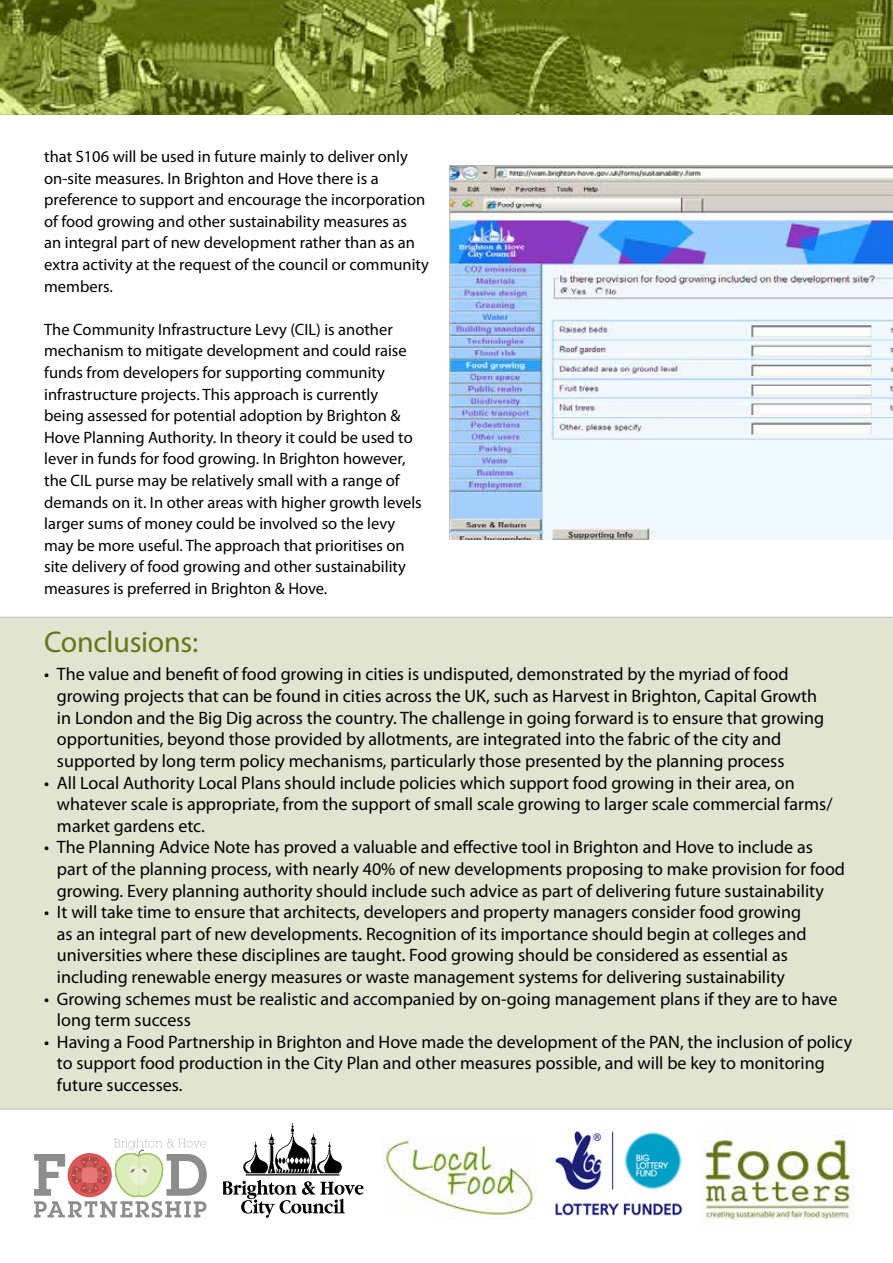
<style>
.page{position:relative;width:893px;height:1263px;background:#fff}
.page>*{position:absolute;margin:0;border:0;box-sizing:border-box;transform-origin:0 0}
.t1{font:30px "Myriad Pro";letter-spacing:-.01em;color:#677718}
.t2{font:18px/21.6px "Myriad Pro";color:#000}
.t3{font:16.5px/21.6px "Myriad Pro";color:#000}
</style>
<div class="page">
<img style="left:449px;top:166px;width:444px;height:373px">
<svg style="left:34px;top:1139px;width:173px;height:79px"></svg>
<svg style="left:224px;top:1123px;width:139px;height:95px"></svg>
<img style="left:555px;top:1131px;width:128px;height:85px">
<img style="left:382px;top:1135px;width:155px;height:83px">
<img style="left:701px;top:1134px;width:154px;height:86px">
<img style="left:0;top:0;width:893px;height:115px">
<div style="left:0;top:617px;width:893px;height:493px;background:#e1e4d1"></div>
<p class="t3" style="left:44px;top:145px;width:386px">that S106 will be used in future mainly to deliver only on-site measures. In Brighton and Hove there is a preference to support and encourage the incorporation of food growing and other sustainability measures as<br>an integral part of new development rather than as an extra activity at the request of the council or community members.</p>
<p class="t3" style="left:44px;top:318px;width:379px">The Community Infrastructure Levy (CIL) is another mechanism to mitigate development and could raise funds from developers for supporting community infrastructure projects. This approach is currently being assessed for potential adoption by Brighton &amp; Hove Planning Authority. In theory it could be used to lever in funds for food growing. In Brighton however, the CIL purse may be relatively small with a range of demands on it. In other areas with higher growth levels larger sums of money could be involved so the levy may be more useful. The approach that prioritises on site delivery of food growing and other sustainability measures is preferred in Brighton &amp; Hove.</p>
<h1 class="t1" style="left:44px;top:623px;width:156px">Conclusions:</h1>
<p class="t2" style="left:57px;top:663px;width:769px;text-indent:-13px">• The value and benefit of food growing in cities is undisputed, demonstrated by the myriad of food growing projects that can be found in cities across the UK, such as Harvest in Brighton, Capital Growth in London and the Big Dig across the country. The challenge in going forward is to ensure that growing opportunities, beyond those provided by allotments, are integrated into the fabric of the city and supported by long term policy mechanisms, particularly those presented by the planning process</p>
<p class="t2" style="left:57px;top:771px;width:777px;text-indent:-13px">• All Local Authority Local Plans should include policies which support food growing in their area, on whatever scale is appropriate, from the support of small scale growing to larger scale commercial farms/ market gardens etc.</p>
<p class="t2" style="left:57px;top:836px;width:790px;text-indent:-13px">• The Planning Advice Note has proved a valuable and effective tool in Brighton and Hove to include as part of the planning process, with nearly 40% of new developments proposing to make provision for food growing. Every planning authority should include such advice as part of delivering future sustainability</p>
<p class="t2" style="left:57px;top:901px;width:751px;text-indent:-13px">• It will take time to ensure that architects, developers and property managers consider food growing as an integral part of new developments. Recognition of its importance should begin at colleges and universities where these disciplines are taught. Food growing should be considered as essential as including renewable energy measures or waste management systems for delivering sustainability</p>
<p class="t2" style="left:57px;top:987px;width:782px;text-indent:-13px">• Growing schemes must be realistic and accompanied by on-going management plans if they are to have long term success</p>
<p class="t2" style="left:57px;top:1030px;width:797px;text-indent:-13px">• Having a Food Partnership in Brighton and Hove made the development of the PAN, the inclusion of policy to support food production in the City Plan and other measures possible, and will be key to monitoring future successes.</p>
</div>
